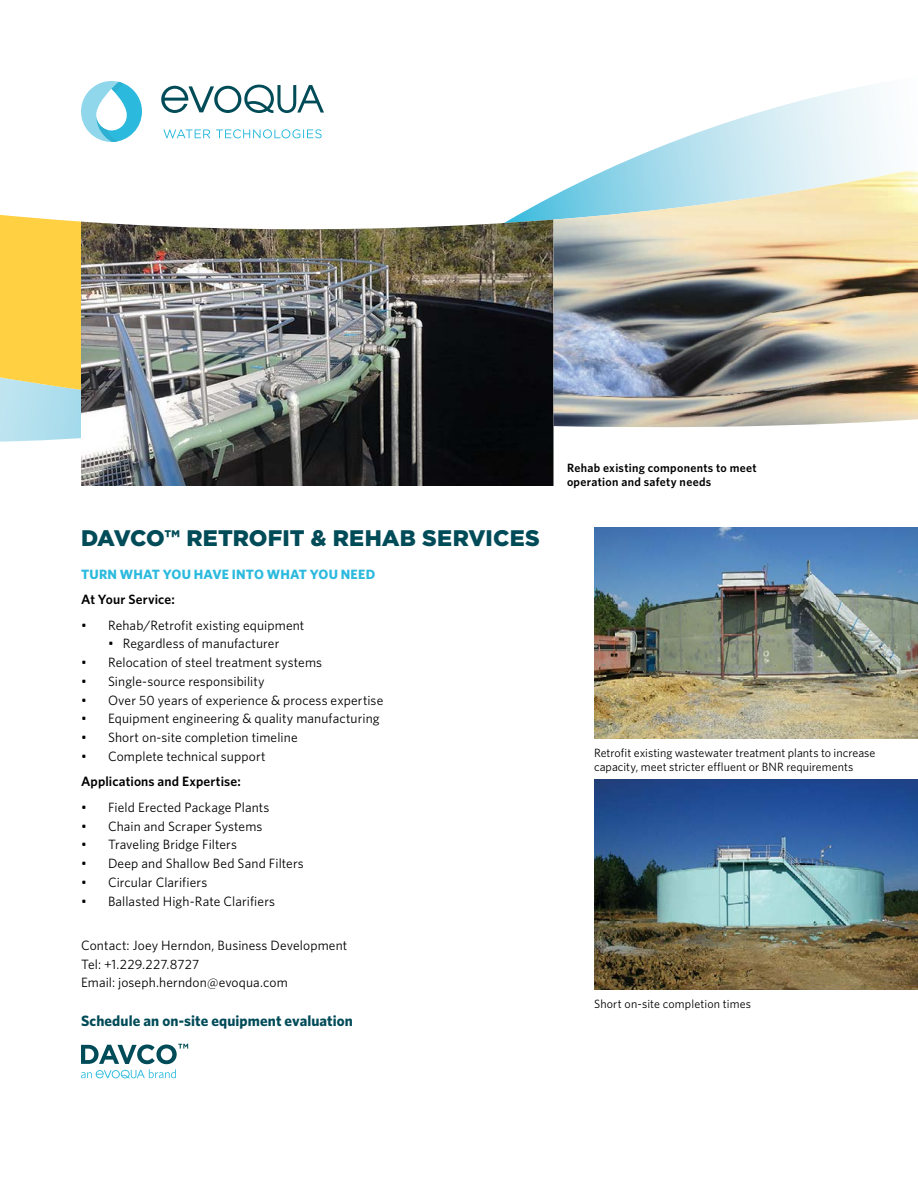
<style>
.page{position:relative;width:918px;height:1188px;background:#fff}
.page>*{position:absolute;margin:0;border:0;box-sizing:border-box;transform-origin:0 0}
.t1{font:900 22.5px "Gotham HTF";letter-spacing:.005em;color:#004b58}
.t2{font:700 15px "Whitney HTF";letter-spacing:.005em;color:#004b58}
.t3{font:13.5px/18.8px "Whitney HTF";letter-spacing:.01em;color:#000}
.t4{font:600 13.5px "Whitney HTF";letter-spacing:.01em;color:#000}
.t5{font:700 13.5px "Whitney HTF";letter-spacing:.01em;color:#2bbadd}
.t6{font:12px/14.4px "Whitney HTF";letter-spacing:.005em;color:#000}
.t7{font:600 12px/14.4px "Whitney HTF";letter-spacing:.025em;color:#000}
</style>
<div class="page">
<svg style="left:161px;top:85px;width:163px;height:28px"></svg>
<svg style="left:164px;top:129px;width:46px;height:9px"></svg>
<svg style="left:216px;top:129px;width:106px;height:9px"></svg>
<svg style="left:81px;top:81px;width:61px;height:61px"></svg>
<svg style="left:509px;top:85px;width:376px;height:135px"></svg>
<svg style="left:0;top:214px;width:81px;height:228px;background:#ecd570"></svg>
<img style="left:81px;top:220px;width:473px;height:266px">
<img style="left:594px;top:779px;width:324px;height:210px">
<img style="left:594px;top:528px;width:324px;height:210px">
<img style="left:554px;top:168px;width:364px;height:259px">
<svg style="left:81px;top:1044px;width:107px;height:34px"></svg>
<h1 class="t1" style="left:81px;top:525px;width:460px">DAVCO™ RETROFIT &amp; REHAB SERVICES</h1>
<p class="t5" style="left:81px;top:566px;width:296px">TURN WHAT YOU HAVE INTO WHAT YOU NEED</p>
<p class="t4" style="left:81px;top:591px;width:95px">At Your Service:</p>
<p class="t3" style="left:81px;top:615px;width:225px">• Rehab/Retrofit existing equipment</p>
<p class="t3" style="left:108px;top:634px;width:173px">• Regardless of manufacturer</p>
<p class="t3" style="left:81px;top:653px;width:243px">• Relocation of steel treatment systems</p>
<p class="t3" style="left:81px;top:672px;width:185px">• Single-source responsibility</p>
<p class="t3" style="left:81px;top:690px;width:304px">• Over 50 years of experience &amp; process expertise</p>
<p class="t3" style="left:81px;top:709px;width:300px">• Equipment engineering &amp; quality manufacturing</p>
<p class="t3" style="left:81px;top:728px;width:218px">• Short on-site completion timeline</p>
<p class="t3" style="left:81px;top:747px;width:186px">• Complete technical support</p>
<p class="t4" style="left:81px;top:774px;width:161px">Applications and Expertise:</p>
<p class="t3" style="left:81px;top:798px;width:190px">• Field Erected Package Plants</p>
<p class="t3" style="left:81px;top:816px;width:183px">• Chain and Scraper Systems</p>
<p class="t3" style="left:81px;top:835px;width:158px">• Traveling Bridge Filters</p>
<p class="t3" style="left:81px;top:854px;width:224px">• Deep and Shallow Bed Sand Filters</p>
<p class="t3" style="left:81px;top:873px;width:128px">• Circular Clarifiers</p>
<p class="t3" style="left:81px;top:891px;width:196px">• Ballasted High-Rate Clarifiers</p>
<p class="t3" style="left:81px;top:936px;width:268px">Contact: Joey Herndon, Business Development<br>Tel: +1.229.227.8727<br>Email: joseph.herndon@evoqua.com</p>
<p class="t2" style="left:81px;top:1012px;width:273px">Schedule an on-site equipment evaluation</p>
<p class="t7" style="left:567px;top:460px;width:191px">Rehab existing components to meet operation and safety needs</p>
<p class="t6" style="left:594px;top:745px;width:283px">Retrofit existing wastewater treatment plants to increase capacity, meet stricter effluent or BNR requirements</p>
<p class="t6" style="left:594px;top:996px;width:159px">Short on-site completion times</p>
</div>
